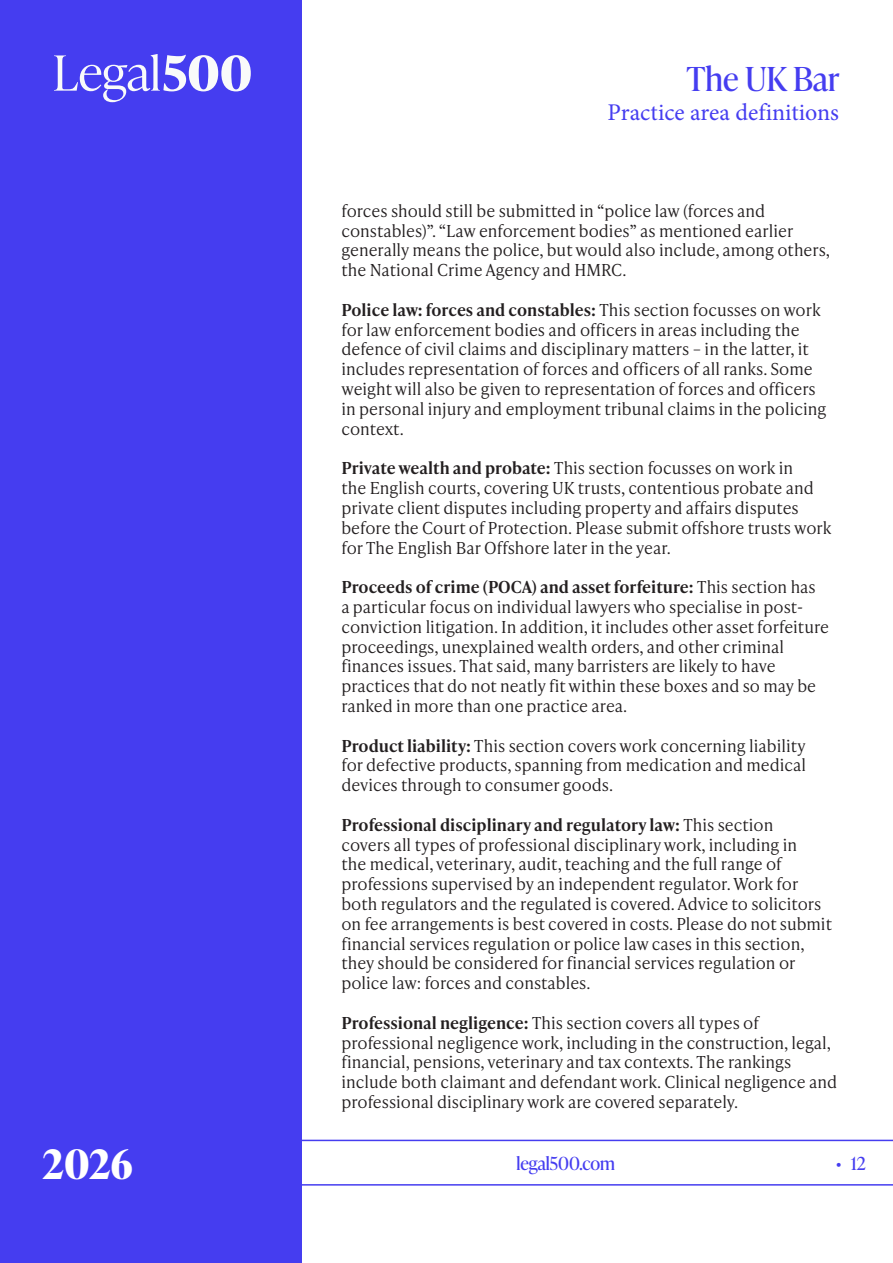
<style>
.page{position:relative;width:893px;height:1263px;background:#fff}
.page>*{position:absolute;margin:0;border:0;box-sizing:border-box;transform-origin:0 0}
.t1{font:700 40.5px "Ivy Presto Headline";color:#fff}
.t2{font:33px "Ivy Presto Headline";color:#453df0}
.t3{font:24px "Minion Pro";color:#453df0}
.t4{font:18px "Ivy Presto Headline";color:#453df0}
.Bodytext{font:300 16.5px/19.8px "Ivy Presto Text";color:#231f20}
.s1{font-weight:600}
</style>
<div class="page">
<svg style="left:302px;top:1140px;width:591px;height:45px"></svg>
<div style="left:0;top:0;width:302px;height:1263px;background:#453df0"></div>
<svg style="left:54px;top:54px;width:197px;height:48px"></svg>
<h2 class="t2" style="left:687px;top:56px;width:154px">The UK Bar</h2>
<h3 class="t3" style="left:607px;top:96px;width:233px">Practice area definitions</h3>
<p class="Bodytext" style="left:341px;top:200px;width:490px">forces should still be submitted in “police law (forces and constables)”. “Law enforcement bodies” as mentioned earlier generally means the police, but would also include, among others, the National Crime Agency and HMRC.</p>
<p class="Bodytext" style="left:341px;top:299px;width:486px"><span class="s1">Police law: forces and constables:</span> This section focusses on work for law enforcement bodies and officers in areas including the defence of civil claims and disciplinary matters – in the latter, it includes representation of forces and officers of all ranks. Some weight will also be given to representation of forces and officers in personal injury and employment tribunal claims in the policing context.</p>
<p class="Bodytext" style="left:341px;top:458px;width:492px"><span class="s1">Private wealth and probate:</span> This section focusses on work in<br>the English courts, covering UK trusts, contentious probate and private client disputes including property and affairs disputes before the Court of Protection. Please submit offshore trusts work for The English Bar Offshore later in the year.</p>
<p class="Bodytext" style="left:341px;top:576px;width:489px"><span class="s1">Proceeds of crime (POCA) and asset forfeiture:</span> This section has<br>a particular focus on individual lawyers who specialise in post&shy;conviction litigation. In addition, it includes other asset forfeiture proceedings, unexplained wealth orders, and other criminal finances issues. That said, many barristers are likely to have practices that do not neatly fit within these boxes and so may be ranked in more than one practice area.</p>
<p class="Bodytext" style="left:341px;top:735px;width:466px;text-align:justify"><span class="s1">Product liability:</span> This section covers work concerning liability for defective products, spanning from medication and medical devices through to consumer goods.</p>
<p class="Bodytext" style="left:341px;top:814px;width:492px"><span class="s1">Professional disciplinary and regulatory law:</span> This section<br>covers all types of professional disciplinary work, including in<br>the medical, veterinary, audit, teaching and the full range of professions supervised by an independent regulator. Work for both regulators and the regulated is covered. Advice to solicitors on fee arrangements is best covered in costs. Please do not submit financial services regulation or police law cases in this section, they should be considered for financial services regulation or police law: forces and constables.</p>
<p class="Bodytext" style="left:341px;top:1012px;width:497px"><span class="s1">Professional negligence:</span> This section covers all types of professional negligence work, including in the construction, legal, financial, pensions, veterinary and tax contexts. The rankings include both claimant and defendant work. Clinical negligence and professional disciplinary work are covered separately.</p>
<h1 class="t1" style="left:43px;top:1135px;width:92px">2026</h1>
<p class="t4" style="left:516px;top:1150px;width:100px">legal500.com</p>
<p class="t4" style="left:836px;top:1150px;width:32px">• 12</p>
</div>
